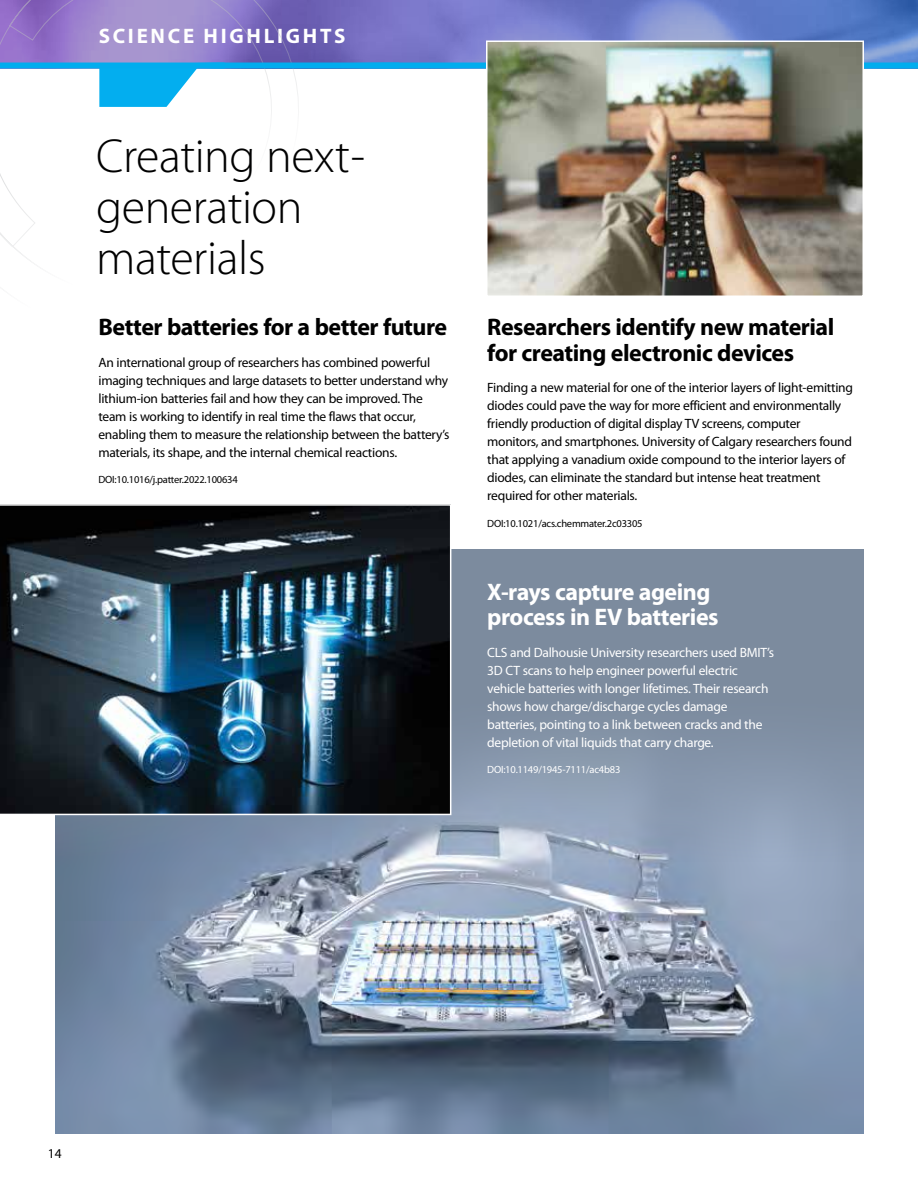
<style>
.page{position:relative;width:918px;height:1188px;background:#fff}
.page>*{position:absolute;margin:0;border:0;box-sizing:border-box;transform-origin:0 0}
.t1{font:300 48px/51px "Myriad Pro";letter-spacing:-.01em;color:#000}
.t2{font:700 24px/25.5px "Myriad Pro";letter-spacing:-.02em;color:#000}
.t3{font:700 24px/25.5px "Myriad Pro";letter-spacing:-.02em;color:#fff}
.t4{font:700 21px "Myriad Pro";letter-spacing:.13em;color:#fff}
.t5{font:13.5px/18px "Myriad Pro";letter-spacing:-.02em;color:#000}
.t6{font:13.5px/18px "Myriad Pro";letter-spacing:-.02em;color:#fff}
.t7{font:10.5px "Myriad Pro";letter-spacing:-.02em;color:#000}
.t8{font:10.5px "Myriad Pro";letter-spacing:-.02em;color:#fff}
</style>
<div class="page">
<img style="left:301px;top:0;width:617px;height:63px">
<svg style="left:0;top:0;width:301px;height:262px"></svg>
<div style="left:0;top:63px;width:225px;height:6px;background:#00aeef"></div>
<div style="left:181px;top:63px;width:218px;height:6px;background:#00aeef"></div>
<div style="left:347px;top:63px;width:231px;height:6px;background:#00aeef"></div>
<div style="left:708px;top:63px;width:210px;height:6px;background:#00aeef"></div>
<div style="left:55px;top:550px;width:809px;height:584px;background:#7c8b9e"></div>
<img style="left:55px;top:645px;width:809px;height:489px">
<img style="left:489px;top:43px;width:372px;height:251px">
<div style="left:486px;top:40px;width:378px;height:257px;border:2px solid #fff"></div>
<img style="left:0;top:504px;width:451px;height:311px">
<h3 class="t4" style="left:99px;top:22px;width:248px">SCIENCE HIGHLIGHTS</h3>
<h1 class="t1" style="left:96px;top:132px;width:270px">Creating next&shy;generation materials</h1>
<h2 class="t2" style="left:98px;top:314px;width:350px">Better batteries for a better future</h2>
<p class="t5" style="left:98px;top:353px;width:353px">An international group of researchers has combined powerful imaging techniques and large datasets to better understand why lithium-ion batteries fail and how they can be improved. The team is working to identify in real time the flaws that occur, enabling them to measure the relationship between the battery’s materials, its shape, and the internal chemical reactions.</p>
<p class="t7" style="left:98px;top:473px;width:141px">DOI:10.1016/j.patter.2022.100634</p>
<h2 class="t2" style="left:487px;top:314px;width:349px">Researchers identify new material for creating electronic devices</h2>
<p class="t5" style="left:487px;top:379px;width:367px">Finding a new material for one of the interior layers of light-emitting diodes could pave the way for more efficient and environmentally friendly production of digital display TV screens, computer monitors, and smartphones. University of Calgary researchers found that applying a vanadium oxide compound to the interior layers of diodes, can eliminate the standard but intense heat treatment required for other materials.</p>
<p class="t7" style="left:487px;top:517px;width:157px">DOI:10.1021/acs.chemmater.2c03305</p>
<h2 class="t3" style="left:487px;top:578px;width:233px">X-rays capture ageing process in EV batteries</h2>
<p class="t6" style="left:487px;top:643px;width:288px">CLS and Dalhousie University researchers used BMIT’s 3D CT scans to help engineer powerful electric vehicle batteries with longer lifetimes. Their research shows how charge/discharge cycles damage batteries, pointing to a link between cracks and the depletion of vital liquids that carry charge.</p>
<p class="t8" style="left:487px;top:763px;width:135px">DOI:10.1149/1945-7111/ac4b83</p>
<p class="t5" style="left:48px;top:1144px;width:15px">14</p>
</div>
